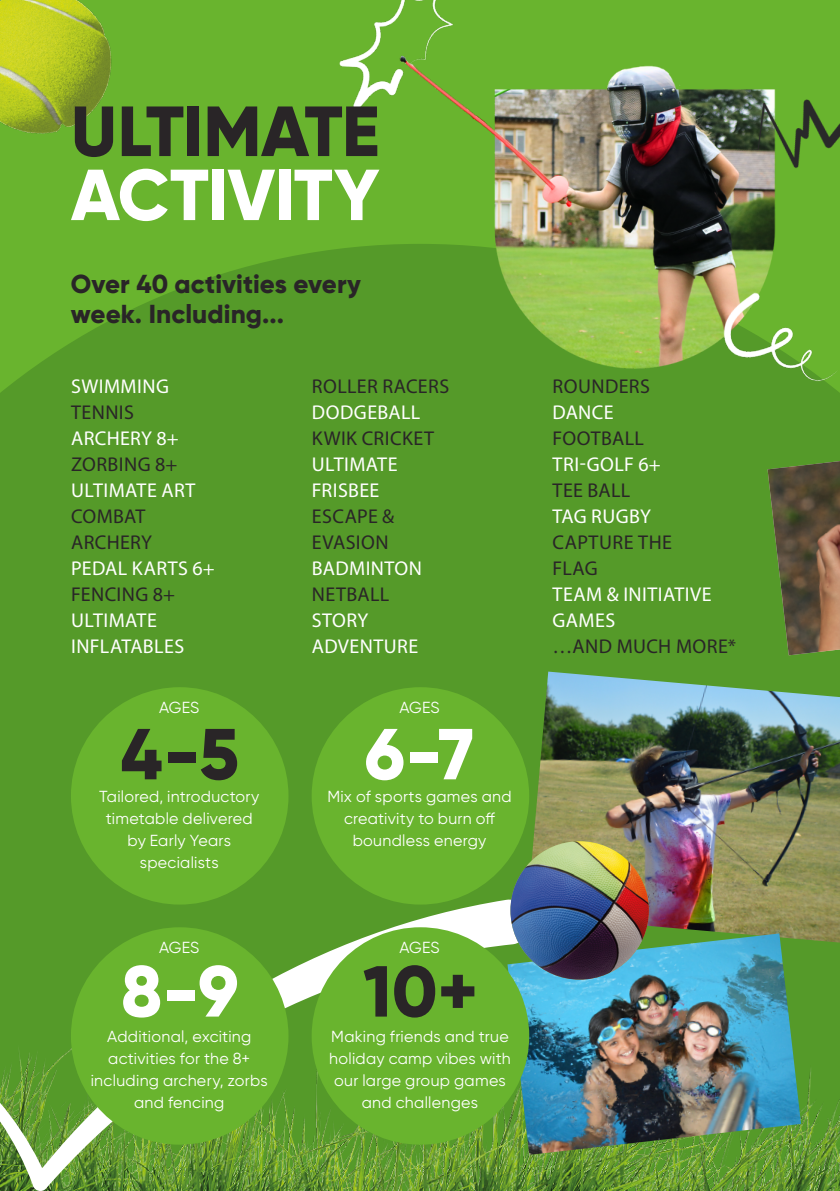
<style>
.page{position:relative;width:840px;height:1191px;background:#fff}
.page>*{position:absolute;margin:0;border:0;box-sizing:border-box;transform-origin:0 0}
.t1{font:800 72px "Gilroy";letter-spacing:-.01em;color:#fff}
.t2{font:800 72px "Gilroy";color:#292527}
.t3{font:800 70.8px "Gilroy";letter-spacing:-.015em;color:#292527}
.t4{font:800 26px/30px "Gilroy";letter-spacing:.005em;color:#292527}
.t5{font:20px/26px "Myriad Pro";letter-spacing:.02em;color:#fff}
.t6{font:20px/26px "Myriad Pro";letter-spacing:.02em;color:#292527}
.t7{font:16px/22px "Gilroy";letter-spacing:.02em;color:#fff;text-align:center}
</style>
<div class="page">
<div style="left:0;top:0;width:839px;height:1191px;background:#69b42e"></div>
<img style="left:0;top:254px;width:839px;height:937px">
<img style="left:304px;top:0;width:535px;height:504px">
<img style="left:526px;top:671px;width:313px;height:271px">
<img style="left:533px;top:933px;width:267px;height:221px">
<img style="left:767px;top:461px;width:72px;height:194px">
<svg style="left:0;top:898px;width:533px;height:293px;background:#6ba345"></svg>
<img style="left:510px;top:841px;width:138px;height:138px;border-radius:69px">
<img style="left:0;top:0;width:112px;height:134px">
<div style="left:71px;top:687px;width:217px;height:217px;background:#69b42e;border-radius:50%"></div>
<div style="left:311px;top:687px;width:218px;height:217px;background:#69b42e;border-radius:50%"></div>
<div style="left:71px;top:927px;width:217px;height:217px;background:#69b42e;border-radius:50%"></div>
<div style="left:311px;top:927px;width:218px;height:217px;background:#69b42e;border-radius:50%"></div>
<h2 class="t3" style="left:71px;top:87px;width:310px">ULTIMATE</h2>
<h1 class="t1" style="left:71px;top:149px;width:310px">ACTIVITY</h1>
<h3 class="t4" style="left:71px;top:269px;width:291px">Over 40 activities every week. Including...</h3>
<p class="t5" style="left:71px;top:373px;width:99px">SWIMMING</p>
<p class="t6" style="left:71px;top:399px;width:64px">TENNIS</p>
<p class="t5" style="left:71px;top:425px;width:109px">ARCHERY 8+</p>
<p class="t6" style="left:71px;top:451px;width:108px">ZORBING 8+</p>
<p class="t5" style="left:71px;top:477px;width:126px">ULTIMATE ART</p>
<p class="t6" style="left:71px;top:503px;width:82px">COMBAT<br>ARCHERY</p>
<p class="t5" style="left:71px;top:555px;width:145px">PEDAL KARTS 6+</p>
<p class="t6" style="left:71px;top:581px;width:105px">FENCING 8+</p>
<p class="t5" style="left:71px;top:607px;width:114px">ULTIMATE<br>INFLATABLES</p>
<p class="t7" style="left:159px;top:696px;width:42px">AGES</p>
<h1 class="t2" style="left:120px;top:708px;width:120px">4-5</h1>
<p class="t7" style="left:99px;top:785px;width:162px">Tailored, introductory timetable delivered by Early Years specialists</p>
<p class="t7" style="left:159px;top:936px;width:42px">AGES</p>
<p class="t6" style="left:312px;top:373px;width:139px">ROLLER RACERS</p>
<p class="t5" style="left:312px;top:399px;width:110px">DODGEBALL</p>
<p class="t6" style="left:312px;top:425px;width:124px">KWIK CRICKET</p>
<p class="t5" style="left:312px;top:451px;width:87px">ULTIMATE<br>FRISBEE</p>
<p class="t6" style="left:312px;top:503px;width:84px">ESCAPE &amp;<br>EVASION</p>
<p class="t5" style="left:312px;top:555px;width:112px">BADMINTON</p>
<p class="t6" style="left:312px;top:581px;width:79px">NETBALL</p>
<p class="t5" style="left:312px;top:607px;width:108px">STORY<br>ADVENTURE</p>
<p class="t7" style="left:399px;top:696px;width:42px">AGES</p>
<h1 class="t1" style="left:364px;top:708px;width:110px">6-7</h1>
<p class="t7" style="left:327px;top:785px;width:186px">Mix of sports games and creativity to burn off boundless energy</p>
<p class="t7" style="left:399px;top:936px;width:42px">AGES</p>
<h1 class="t1" style="left:121px;top:946px;width:119px">8-9</h1>
<h1 class="t2" style="left:363px;top:946px;width:116px">10+</h1>
<p class="t7" style="left:91px;top:1025px;width:178px">Additional, exciting activities for the 8+ including archery, zorbs and fencing</p>
<p class="t7" style="left:329px;top:1025px;width:183px">Making friends and true holiday camp vibes with our large group games and challenges</p>
<p class="t6" style="left:552px;top:373px;width:99px">ROUNDERS</p>
<p class="t5" style="left:552px;top:399px;width:62px">DANCE</p>
<p class="t6" style="left:552px;top:425px;width:93px">FOOTBALL</p>
<p class="t5" style="left:552px;top:451px;width:110px">TRI-GOLF 6+</p>
<p class="t6" style="left:552px;top:477px;width:79px">TEE BALL</p>
<p class="t5" style="left:552px;top:503px;width:100px">TAG RUGBY</p>
<p class="t6" style="left:552px;top:529px;width:121px">CAPTURE THE<br>FLAG</p>
<p class="t5" style="left:552px;top:581px;width:160px">TEAM &amp; INITIATIVE<br>GAMES</p>
<p class="t6" style="left:552px;top:633px;width:185px">…AND MUCH MORE*</p>
</div>
